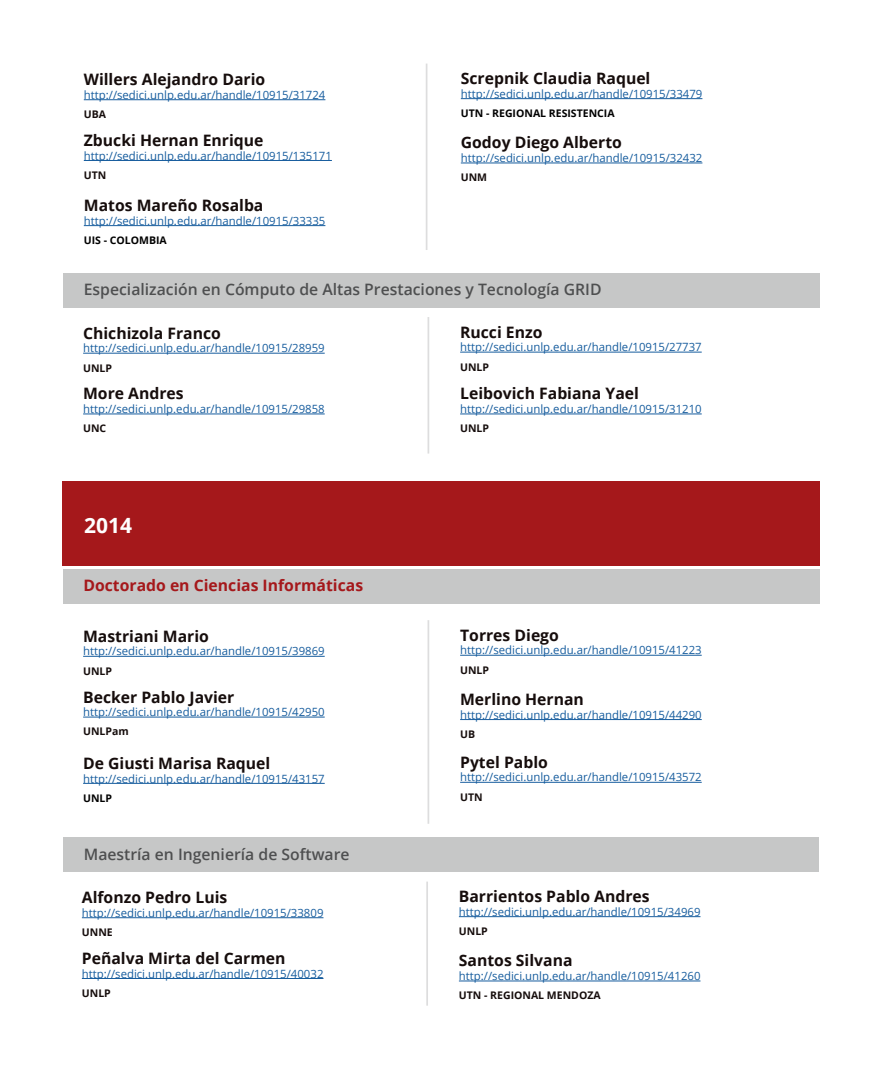
<style>
.page{position:relative;width:883px;height:1067px;background:#fff}
.page>*{position:absolute;margin:0;border:0;box-sizing:border-box;transform-origin:0 0}
.t1{font:700 21px "Open Sans";color:#fff}
.t2{font:700 15.75px "Open Sans";color:#160d0c}
.t3{font:600 15.75px "Open Sans";color:#4e4f50}
.t4{font:700 15.75px "Open Sans";color:#a5181b}
.t5{font:11.38px "Open Sans";color:#175d9e}
.t6{font:700 10.5px "Open Sans";color:#160d0c}
.t7{font:700 10.5px "Open Sans";color:#000}
</style>
<div class="page">
<hr style="left:84px;top:99px;width:241px;height:1px;background:#175d9e">
<hr style="left:84px;top:225px;width:241px;height:1px;background:#175d9e">
<hr style="left:84px;top:160px;width:248px;height:1px;background:#175d9e">
<hr style="left:461px;top:98px;width:241px;height:1px;background:#175d9e">
<hr style="left:461px;top:163px;width:241px;height:1px;background:#175d9e">
<hr style="left:426px;top:64px;width:1px;height:186px;background:#4e4f50">
<hr style="left:83px;top:353px;width:242px;height:1px;background:#175d9e">
<hr style="left:83px;top:413px;width:242px;height:1px;background:#175d9e">
<hr style="left:460px;top:413px;width:242px;height:1px;background:#175d9e">
<hr style="left:460px;top:352px;width:242px;height:1px;background:#175d9e">
<hr style="left:428px;top:317px;width:1px;height:136px;background:#4e4f50">
<div style="left:63px;top:273px;width:757px;height:34px;background:#c6c7c7"></div>
<div style="left:63px;top:568px;width:757px;height:35px;background:#c6c7c7"></div>
<div style="left:63px;top:481px;width:757px;height:84px;background:#a5181b"></div>
<hr style="left:83px;top:656px;width:242px;height:1px;background:#175d9e">
<hr style="left:83px;top:783px;width:242px;height:1px;background:#175d9e">
<hr style="left:83px;top:716px;width:242px;height:1px;background:#175d9e">
<hr style="left:460px;top:655px;width:242px;height:1px;background:#175d9e">
<hr style="left:460px;top:782px;width:242px;height:1px;background:#175d9e">
<hr style="left:460px;top:719px;width:242px;height:1px;background:#175d9e">
<hr style="left:428px;top:620px;width:1px;height:203px;background:#4e4f50">
<hr style="left:82px;top:917px;width:241px;height:1px;background:#175d9e">
<hr style="left:82px;top:978px;width:241px;height:1px;background:#175d9e">
<hr style="left:459px;top:916px;width:241px;height:1px;background:#175d9e">
<hr style="left:459px;top:980px;width:241px;height:1px;background:#175d9e">
<hr style="left:426px;top:881px;width:2px;height:124px;background:#4e4f50">
<div style="left:63px;top:837px;width:756px;height:35px;background:#c6c7c7"></div>
<h2 class="t2" style="left:84px;top:68px;width:183px">Willers Alejandro Dario</h2>
<p class="t5" style="left:84px;top:87px;width:243px">http://sedici.unlp.edu.ar/handle/10915/31724</p>
<p class="t6" style="left:84px;top:107px;width:24px">UBA</p>
<h2 class="t2" style="left:84px;top:129px;width:181px">Zbucki Hernan Enrique</h2>
<p class="t5" style="left:84px;top:148px;width:250px">http://sedici.unlp.edu.ar/handle/10915/135171</p>
<p class="t6" style="left:84px;top:168px;width:24px">UTN</p>
<h2 class="t2" style="left:84px;top:194px;width:181px">Matos Mareño Rosalba</h2>
<p class="t5" style="left:84px;top:213px;width:243px">http://sedici.unlp.edu.ar/handle/10915/33335</p>
<p class="t7" style="left:84px;top:233px;width:85px">UIS - COLOMBIA</p>
<h2 class="t2" style="left:461px;top:67px;width:191px">Screpnik Claudia Raquel</h2>
<p class="t5" style="left:461px;top:86px;width:243px">http://sedici.unlp.edu.ar/handle/10915/33479</p>
<p class="t7" style="left:461px;top:106px;width:155px">UTN - REGIONAL RESISTENCIA</p>
<h2 class="t2" style="left:461px;top:132px;width:163px">Godoy Diego Alberto</h2>
<p class="t5" style="left:461px;top:150px;width:243px">http://sedici.unlp.edu.ar/handle/10915/32432</p>
<p class="t6" style="left:461px;top:170px;width:28px">UNM</p>
<h2 class="t3" style="left:84px;top:279px;width:519px">Especialización en Cómputo de Altas Prestaciones y Tecnología GRID</h2>
<h2 class="t2" style="left:83px;top:322px;width:139px">Chichizola Franco</h2>
<p class="t5" style="left:83px;top:340px;width:243px">http://sedici.unlp.edu.ar/handle/10915/28959</p>
<p class="t6" style="left:83px;top:360px;width:31px">UNLP</p>
<h2 class="t2" style="left:83px;top:382px;width:102px">More Andres</h2>
<p class="t5" style="left:83px;top:401px;width:243px">http://sedici.unlp.edu.ar/handle/10915/29858</p>
<p class="t6" style="left:83px;top:421px;width:25px">UNC</p>
<h1 class="t1" style="left:84px;top:511px;width:49px">2014</h1>
<h2 class="t4" style="left:83px;top:574px;width:281px">Doctorado en Ciencias Informáticas</h2>
<h2 class="t2" style="left:83px;top:625px;width:127px">Mastriani Mario</h2>
<p class="t5" style="left:83px;top:643px;width:243px">http://sedici.unlp.edu.ar/handle/10915/39869</p>
<p class="t6" style="left:83px;top:663px;width:31px">UNLP</p>
<h2 class="t2" style="left:83px;top:685px;width:153px">Becker Pablo Javier</h2>
<p class="t5" style="left:83px;top:704px;width:243px">http://sedici.unlp.edu.ar/handle/10915/42950</p>
<p class="t6" style="left:83px;top:724px;width:47px">UNLPam</p>
<h2 class="t2" style="left:83px;top:752px;width:189px">De Giusti Marisa Raquel</h2>
<p class="t5" style="left:83px;top:770px;width:243px">http://sedici.unlp.edu.ar/handle/10915/43157</p>
<p class="t7" style="left:83px;top:790px;width:31px">UNLP</p>
<h2 class="t3" style="left:84px;top:843px;width:267px">Maestría en Ingeniería de Software</h2>
<h2 class="t2" style="left:82px;top:886px;width:147px">Alfonzo Pedro Luis</h2>
<p class="t5" style="left:82px;top:905px;width:243px">http://sedici.unlp.edu.ar/handle/10915/33809</p>
<p class="t6" style="left:82px;top:925px;width:32px">UNNE</p>
<h2 class="t2" style="left:82px;top:947px;width:205px">Peñalva Mirta del Carmen</h2>
<p class="t5" style="left:82px;top:965px;width:243px">http://sedici.unlp.edu.ar/handle/10915/40032</p>
<p class="t6" style="left:82px;top:985px;width:31px">UNLP</p>
<h2 class="t2" style="left:460px;top:321px;width:84px">Rucci Enzo</h2>
<p class="t5" style="left:460px;top:339px;width:243px">http://sedici.unlp.edu.ar/handle/10915/27737</p>
<p class="t6" style="left:460px;top:359px;width:31px">UNLP</p>
<h2 class="t2" style="left:460px;top:382px;width:180px">Leibovich Fabiana Yael</h2>
<p class="t5" style="left:460px;top:401px;width:243px">http://sedici.unlp.edu.ar/handle/10915/31210</p>
<p class="t6" style="left:460px;top:421px;width:31px">UNLP</p>
<h2 class="t2" style="left:460px;top:624px;width:100px">Torres Diego</h2>
<p class="t5" style="left:460px;top:642px;width:243px">http://sedici.unlp.edu.ar/handle/10915/41223</p>
<p class="t6" style="left:460px;top:662px;width:31px">UNLP</p>
<h2 class="t2" style="left:460px;top:688px;width:125px">Merlino Hernan</h2>
<p class="t5" style="left:460px;top:706px;width:243px">http://sedici.unlp.edu.ar/handle/10915/44290</p>
<p class="t6" style="left:460px;top:726px;width:16px">UB</p>
<h2 class="t2" style="left:460px;top:751px;width:89px">Pytel Pablo</h2>
<p class="t5" style="left:460px;top:769px;width:243px">http://sedici.unlp.edu.ar/handle/10915/43572</p>
<p class="t6" style="left:460px;top:789px;width:24px">UTN</p>
<h2 class="t2" style="left:459px;top:885px;width:192px">Barrientos Pablo Andres</h2>
<p class="t5" style="left:459px;top:903px;width:243px">http://sedici.unlp.edu.ar/handle/10915/34969</p>
<p class="t6" style="left:459px;top:923px;width:31px">UNLP</p>
<h2 class="t2" style="left:459px;top:949px;width:115px">Santos Silvana</h2>
<p class="t5" style="left:459px;top:968px;width:243px">http://sedici.unlp.edu.ar/handle/10915/41260</p>
<p class="t6" style="left:459px;top:988px;width:143px">UTN - REGIONAL MENDOZA</p>
</div>
